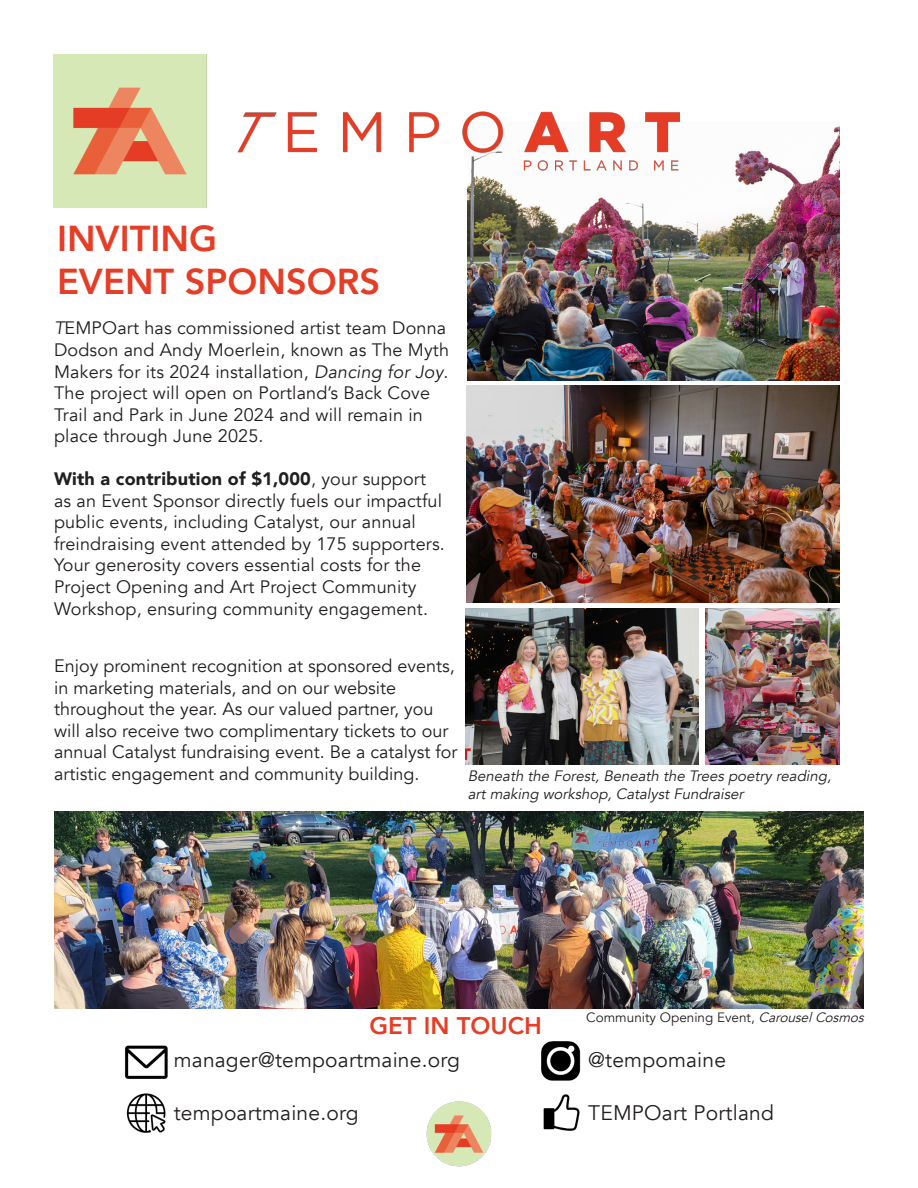
<style>
.page{position:relative;width:918px;height:1188px;background:#fff}
.page>*{position:absolute;margin:0;border:0;box-sizing:border-box;transform-origin:0 0}
.t1{font:800 36px "Avenir";color:#e53d26}
.t2{font:800 24px "Avenir";color:#e53d26}
.t3{font:21px "Avenir";letter-spacing:.01em;color:#231f20}
.t4{font:18px/21.6px "Avenir";letter-spacing:.01em;color:#231f20}
.t5{font:italic 15px/18px "Avenir";color:#231f20}
.t6{font:13.5px "Avenir";color:#231f20}
.s1{font-style:italic}
.s2{font-weight:900}
</style>
<div class="page">
<img style="left:427px;top:1102px;width:64px;height:64px">
<img style="left:543px;top:1094px;width:37px;height:37px">
<img style="left:541px;top:1041px;width:40px;height:40px">
<img style="left:126px;top:1093px;width:40px;height:40px">
<img style="left:124px;top:1045px;width:44px;height:34px">
<img style="left:54px;top:812px;width:810px;height:197px">
<img style="left:466px;top:386px;width:373px;height:217px">
<img style="left:467px;top:126px;width:373px;height:255px">
<img style="left:54px;top:54px;width:626px;height:154px">
<img style="left:706px;top:609px;width:134px;height:155px">
<img style="left:465px;top:609px;width:233px;height:155px">
<p class="t1" style="left:57px;top:210px;width:162px">INVITING</p>
<p class="t1" style="left:57px;top:253px;width:325px">EVENT SPONSORS</p>
<p class="t4" style="left:54px;top:318px;width:397px"><span class="s1">T</span>EMPOart has commissioned artist team Donna Dodson and Andy Moerlein, known as The Myth Makers for its 2024 installation, <span class="s1">Dancing for Joy</span>.<br>The project will open on Portland’s Back Cove Trail and Park in June 2024 and will remain in place through June 2025.</p>
<p class="t4" style="left:54px;top:468px;width:392px"><span class="s2">With a contribution of $1,000</span>, your support as an Event Sponsor directly fuels our impactful public events, including Catalyst, our annual freindraising event attended by 175 supporters.<br>Your generosity covers essential costs for the Project Opening and Art Project Community Workshop, ensuring community engagement.</p>
<p class="t4" style="left:54px;top:655px;width:405px">Enjoy prominent recognition at sponsored events, in marketing materials, and on our website throughout the year. As our valued partner, you will also receive two complimentary tickets to our annual Catalyst fundraising event. Be a catalyst for artistic engagement and community building.</p>
<p class="t5" style="left:468px;top:767px;width:368px">Beneath the Forest, Beneath the Trees poetry reading, art making workshop, Catalyst Fundraiser</p>
<p class="t2" style="left:370px;top:1007px;width:174px">GET IN TOUCH</p>
<p class="t3" style="left:174px;top:1048px;width:288px">manager@tempoartmaine.org</p>
<p class="t3" style="left:174px;top:1101px;width:186px">tempoartmaine.org</p>
<p class="t6" style="left:586px;top:1009px;width:283px">Community Opening Event, <span class="s1">CarouselCosmos</span></p>
<p class="t3" style="left:588px;top:1048px;width:139px">@tempomaine</p>
<p class="t3" style="left:588px;top:1101px;width:187px">TEMPOart Portland</p>
</div>
